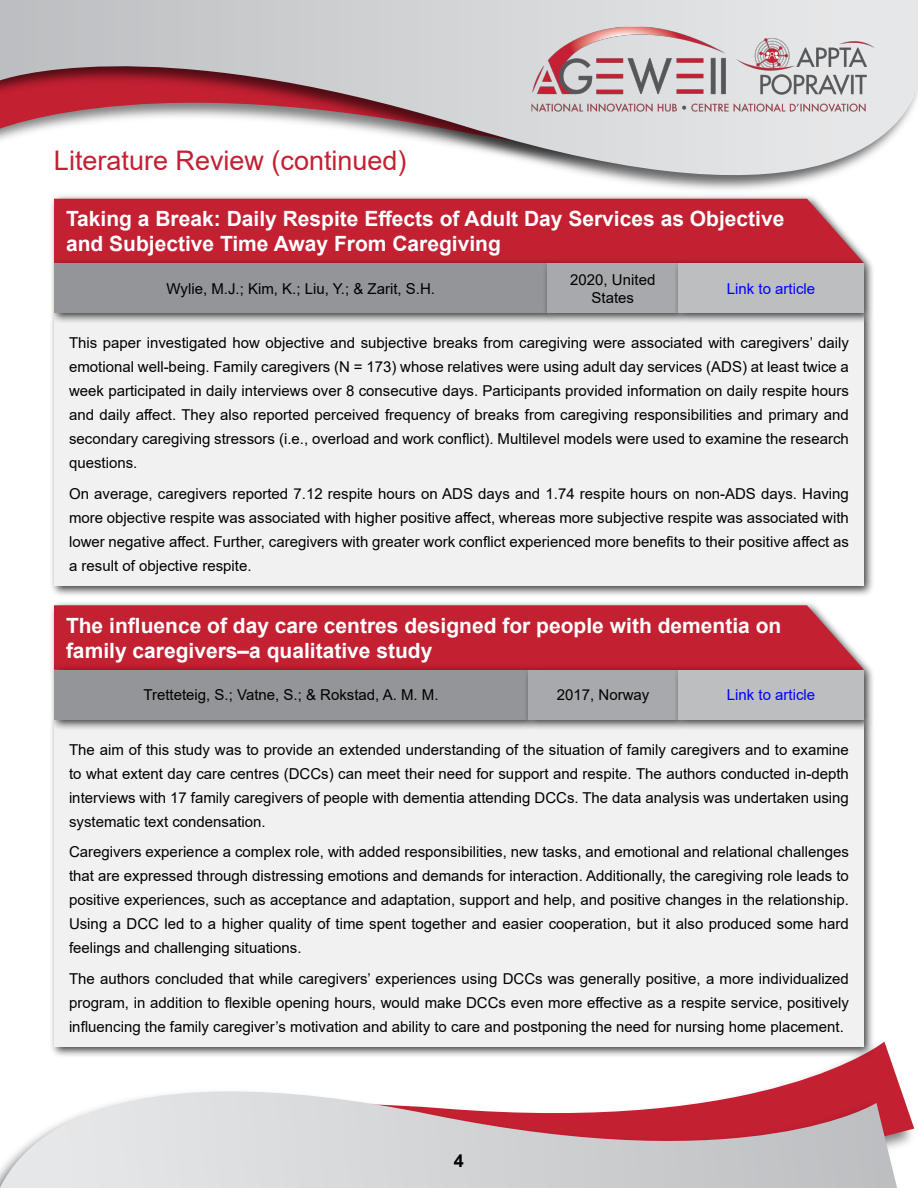
<style>
.page{position:relative;width:918px;height:1188px;background:#fff}
.page>*{position:absolute;margin:0;border:0;box-sizing:border-box;transform-origin:0 0}
.t1{font:27px "Arial";color:#c32032}
.t2{font:700 21px/25.2px "Arial";color:#fff}
.t3{font:700 18px "Arial";color:#000}
.t4{font:15px/24px "Arial";color:#000;text-align:justify}
.t5{font:15px "Arial";color:#00f}
</style>
<div class="page">
<svg style="left:784px;top:1042px;width:130px;height:102px"></svg>
<img style="left:762px;top:1085px;width:142px;height:103px">
<svg style="left:0;top:1091px;width:876px;height:97px;background:#d7c1c4"></svg>
<svg style="left:0;top:0;width:918px;height:190px"></svg>
<img style="left:516px;top:13px;width:374px;height:112px">
<div style="left:49px;top:600px;width:825px;height:81px;background:#000;opacity:.75"></div>
<div style="left:54px;top:605px;width:810px;height:60px;background:#c32032"></div>
<div style="left:49px;top:714px;width:826px;height:344px;background:#000;opacity:.75"></div>
<div style="left:54px;top:720px;width:810px;height:327px;background:#f1f1f2"></div>
<div style="left:49px;top:665px;width:490px;height:66px;background:#000;opacity:.75"></div>
<div style="left:54px;top:670px;width:474px;height:50px;background:#939598"></div>
<div style="left:523px;top:665px;width:167px;height:66px;background:#000;opacity:.75"></div>
<div style="left:528px;top:670px;width:150px;height:50px;background:#a7a9ac"></div>
<div style="left:673px;top:665px;width:202px;height:66px;background:#000;opacity:.75"></div>
<div style="left:678px;top:670px;width:186px;height:50px;background:#bcbec0"></div>
<div style="left:49px;top:193px;width:825px;height:81px;background:#000;opacity:.75"></div>
<div style="left:54px;top:199px;width:810px;height:59px;background:#c32032"></div>
<div style="left:49px;top:308px;width:826px;height:289px;background:#000;opacity:.75"></div>
<div style="left:54px;top:313px;width:810px;height:273px;background:#f1f1f2"></div>
<div style="left:49px;top:258px;width:510px;height:66px;background:#000;opacity:.75"></div>
<div style="left:54px;top:263px;width:494px;height:50px;background:#939598"></div>
<div style="left:542px;top:258px;width:148px;height:66px;background:#000;opacity:.75"></div>
<div style="left:548px;top:263px;width:130px;height:50px;background:#a7a9ac"></div>
<div style="left:673px;top:258px;width:202px;height:66px;background:#000;opacity:.75"></div>
<div style="left:678px;top:263px;width:186px;height:50px;background:#bcbec0"></div>
<h1 class="t1" style="left:54px;top:142px;width:354px">Literature Review (continued)</h1>
<h2 class="t2" style="left:66px;top:206px;width:720px">Taking a Break: Daily Respite Effects of Adult Day Services as Objective and Subjective Time Away From Caregiving</h2>
<p class="t4" style="left:166px;top:276px;width:270px">Wylie, M.J.; Kim, K.; Liu, Y.; &amp; Zarit, S.H.</p>
<p class="t4" style="left:570px;top:270px;width:87px;line-height:18px;text-align:center">2020, United<br>States</p>
<p class="t5" style="left:727px;top:278px;width:90px">Link to article</p>
<p class="t4" style="left:69px;top:331px;width:782px">This paper investigated how objective and subjective breaks from caregiving were associated with caregivers’ daily emotional well-being. Family caregivers (N = 173) whose relatives were using adult day services (ADS) at least twice a week participated in daily interviews over 8 consecutive days. Participants provided information on daily respite hours and daily affect. They also reported perceived frequency of breaks from caregiving responsibilities and primary and secondary caregiving stressors (i.e., overload and work conflict). Multilevel models were used to examine the research questions.</p>
<p class="t4" style="left:69px;top:481px;width:781px">On average, caregivers reported 7.12 respite hours on ADS days and 1.74 respite hours on non-ADS days. Having more objective respite was associated with higher positive affect, whereas more subjective respite was associated with lower negative affect. Further, caregivers with greater work conflict experienced more benefits to their positive affect as a result of objective respite.</p>
<h2 class="t2" style="left:66px;top:613px;width:717px">The influence of day care centres designed for people with dementia on family caregivers–a qualitative study</h2>
<p class="t4" style="left:144px;top:683px;width:297px">Tretteteig, S.; Vatne, S.; &amp; Rokstad, A. M. M.</p>
<p class="t4" style="left:557px;top:683px;width:94px">2017, Norway</p>
<p class="t5" style="left:727px;top:685px;width:90px">Link to article</p>
<p class="t4" style="left:69px;top:737px;width:781px">The aim of this study was to provide an extended understanding of the situation of family caregivers and to examine to what extent day care centres (DCCs) can meet their need for support and respite. The authors conducted in-depth interviews with 17 family caregivers of people with dementia attending DCCs. The data analysis was undertaken using systematic text condensation.</p>
<p class="t4" style="left:69px;top:840px;width:781px">Caregivers experience a complex role, with added responsibilities, new tasks, and emotional and relational challenges that are expressed through distressing emotions and demands for interaction. Additionally, the caregiving role leads to positive experiences, such as acceptance and adaptation, support and help, and positive changes in the relationship.<br>Using a DCC led to a higher quality of time spent together and easier cooperation, but it also produced some hard feelings and challenging situations.</p>
<p class="t4" style="left:69px;top:967px;width:781px">The authors concluded that while caregivers’ experiences using DCCs was generally positive, a more individualized program, in addition to flexible opening hours, would make DCCs even more effective as a respite service, positively influencing the family caregiver’s motivation and ability to care and postponing the need for nursing home placement.</p>
<p class="t3" style="left:454px;top:1148px;width:12px">4</p>
</div>
